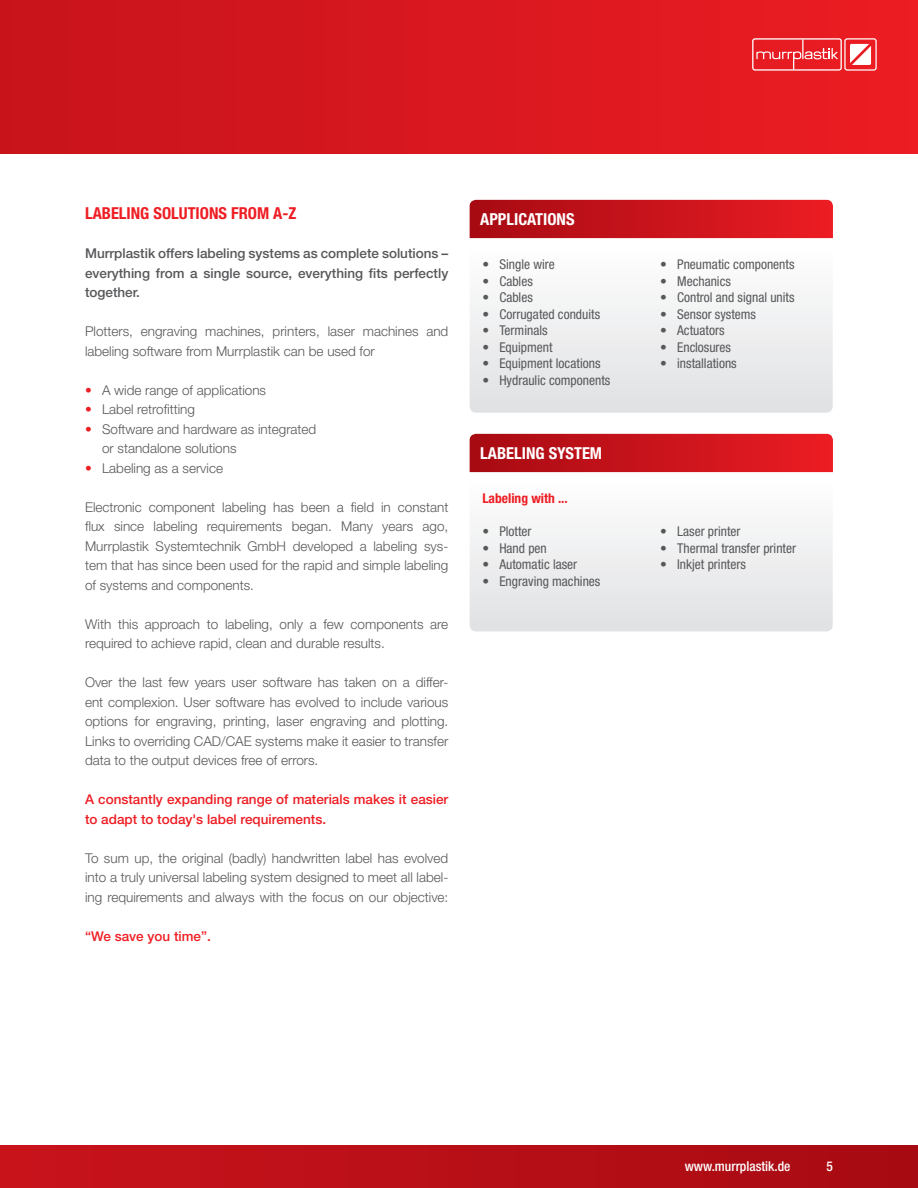
<style>
.page{position:relative;width:918px;height:1188px;background:#fff}
.page>*{position:absolute;margin:0;border:0;box-sizing:border-box;transform-origin:0 0}
.t1{font:700 condensed 16.5px "Helvetica Neue LT Pro";color:#fff}
.t2{font:700 condensed 16.5px "Helvetica Neue LT Pro";color:#ee1d23}
.t3{font:300 13.5px/19.5px "Helvetica Neue LT Pro";color:#57585a}
.t4{font:condensed 13.5px "Helvetica Neue LT Pro";color:#57585a}
.t5{font:500 13.5px/19.5px "Helvetica Neue LT Pro";color:#57585a;text-align:justify}
.t6{font:500 13.5px/19.5px "Helvetica Neue LT Pro";color:#ee1d23}
.t7{font:500 condensed 13.5px "Helvetica Neue LT Pro";color:#fff}
.t8{font:700 condensed 13.5px "Helvetica Neue LT Pro";color:#ee1d23}
.s1{color:#ee1d23}
</style>
<div class="page">
<div style="left:0;top:1145px;width:918px;height:43px;background:linear-gradient(to right,#c9141c,#a80a12)"></div>
<div style="left:0;top:0;width:918px;height:153px;background:linear-gradient(to right,#c7131c,#ec1c23)"></div>
<div style="left:844px;top:38px;width:33px;height:33px;border:1px solid #fff;border-radius:2px"></div>
<svg style="left:850px;top:44px;width:21px;height:21px"></svg>
<div style="left:752px;top:38px;width:90px;height:33px;border:1px solid #fff;border-radius:2px"></div>
<svg style="left:756px;top:40px;width:82px;height:29px;background:#ea373c"></svg>
<svg style="left:470px;top:299px;width:363px;height:114px"></svg>
<svg style="left:470px;top:528px;width:363px;height:103px"></svg>
<svg style="left:470px;top:200px;width:363px;height:38px;background:#c8131b"></svg>
<svg style="left:470px;top:434px;width:363px;height:38px;background:#c8131b"></svg>
<p class="t2" style="left:85px;top:203px;width:213px">LABELING SOLUTIONS FROM A-Z</p>
<p class="t5" style="left:85px;top:244px;width:365px">Murrplastik offers labeling systems as complete solutions – everything from a single source, everything fits perfectly together.</p>
<p class="t3" style="left:85px;top:321px;width:365px">Plotters, engraving machines, printers, laser machines and labeling software from Murrplastik can be used for</p>
<p class="t3" style="left:85px;top:380px;width:183px"><span class="s1">•</span> A wide range of applications</p>
<p class="t3" style="left:85px;top:399px;width:112px"><span class="s1">•</span> Label retrofitting</p>
<p class="t3" style="left:102px;top:419px;width:216px;text-indent:-17px"><span class="s1">•</span> Software and hardware as integrated or standalone solutions</p>
<p class="t3" style="left:85px;top:458px;width:140px"><span class="s1">•</span> Labeling as a service</p>
<p class="t3" style="left:85px;top:497px;width:365px;text-align:justify">Electronic component labeling has been a field in constant flux since labeling requirements began. Many years ago, Murrplastik Systemtechnik GmbH developed a labeling sys&shy;tem that has since been used for the rapid and simple labeling of systems and components.</p>
<p class="t3" style="left:85px;top:614px;width:365px">With this approach to labeling, only a few components are required to achieve rapid, clean and durable results.</p>
<p class="t3" style="left:85px;top:672px;width:365px;text-align:justify">Over the last few years user software has taken on a differ&shy;ent complexion. User software has evolved to include various options for engraving, printing, laser engraving and plotting.<br>Links to overriding CAD/CAE systems make it easier to transfer data to the output devices free of errors.</p>
<p class="t6" style="left:85px;top:790px;width:365px">A constantly expanding range of materials makes it easier to adapt to today's label requirements.</p>
<p class="t3" style="left:85px;top:848px;width:365px;text-align:justify">To sum up, the original (badly) handwritten label has evolved into a truly universal labeling system designed to meet all label&shy;ing requirements and always with the focus on our objective:</p>
<p class="t6" style="left:85px;top:926px;width:127px">“We save you time”.</p>
<p class="t1" style="left:480px;top:209px;width:95px">APPLICATIONS</p>
<p class="t4" style="left:482px;top:257px;width:74px">• Single wire</p>
<p class="t4" style="left:482px;top:273px;width:52px">• Cables</p>
<p class="t4" style="left:482px;top:290px;width:52px">• Cables</p>
<p class="t4" style="left:482px;top:306px;width:119px">• Corrugated conduits</p>
<p class="t4" style="left:482px;top:323px;width:67px">• Terminals</p>
<p class="t4" style="left:482px;top:339px;width:72px">• Equipment</p>
<p class="t4" style="left:482px;top:356px;width:120px">• Equipment locations</p>
<p class="t4" style="left:482px;top:372px;width:129px">• Hydraulic components</p>
<p class="t1" style="left:480px;top:443px;width:123px">LABELING SYSTEM</p>
<p class="t8" style="left:482px;top:490px;width:87px">LABELING WITH ...</p>
<p class="t4" style="left:482px;top:524px;width:51px">• Plotter</p>
<p class="t4" style="left:482px;top:540px;width:66px">• Hand pen</p>
<p class="t4" style="left:482px;top:557px;width:96px">• Automatic laser</p>
<p class="t4" style="left:482px;top:573px;width:120px">• Engraving machines</p>
<p class="t4" style="left:660px;top:257px;width:136px">• Pneumatic components</p>
<p class="t4" style="left:660px;top:273px;width:72px">• Mechanics</p>
<p class="t4" style="left:660px;top:290px;width:136px">• Control and signal units</p>
<p class="t4" style="left:660px;top:306px;width:97px">• Sensor systems</p>
<p class="t4" style="left:660px;top:323px;width:66px">• Actuators</p>
<p class="t4" style="left:660px;top:339px;width:72px">• Enclosures</p>
<p class="t4" style="left:660px;top:356px;width:78px">• installations</p>
<p class="t4" style="left:660px;top:524px;width:82px">• Laser printer</p>
<p class="t4" style="left:660px;top:540px;width:137px">• Thermal transfer printer</p>
<p class="t4" style="left:660px;top:557px;width:87px">• Inkjet printers</p>
<p class="t7" style="left:685px;top:1158px;width:107px">www.murrplastik.de</p>
<p class="t7" style="left:826px;top:1158px;width:8px">5</p>
</div>
